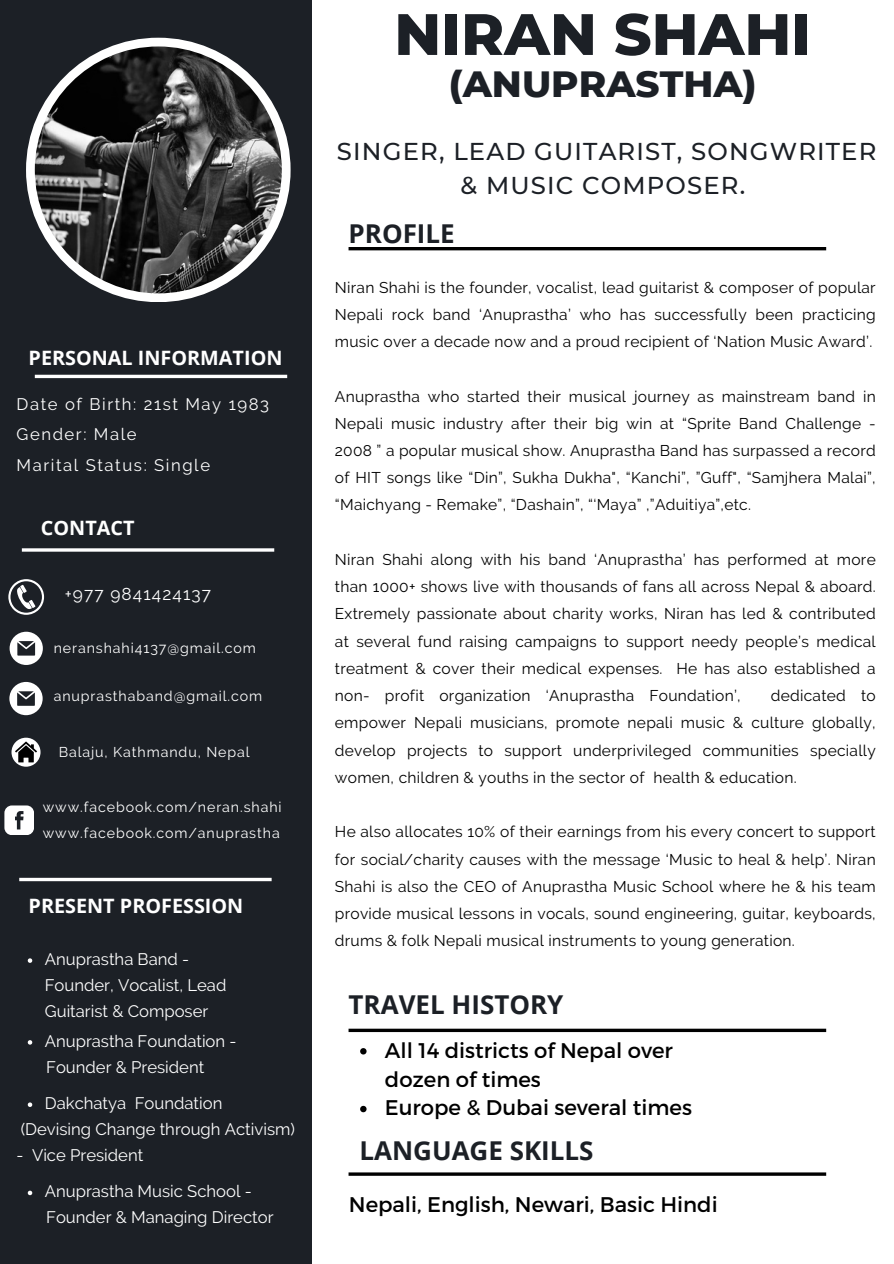
<style>
.page{position:relative;width:894px;height:1264px;background:#fff}
.page>*{position:absolute;margin:0;border:0;box-sizing:border-box;transform-origin:0 0}
.t1{font:800 58.2px "Montserrat";color:#1c2026}
.t2{font:800 37.2px "Montserrat";color:#1c2026}
.t3{font:700 25.95px "Open Sans";color:#1c2026}
.t4{font:500 24.3px "Montserrat";letter-spacing:.045em;color:#1c2026}
.t5{font:21.15px/28.8px "Montserrat";color:#000}
.t6{font:700 19.8px "Open Sans";color:#fff}
.t7{font:17.25px "Raleway";letter-spacing:.065em;color:#fff}
.t8{font:16.65px/25.8px "Raleway";color:#fff}
.t9{font:16.65px/30.3px "Raleway";letter-spacing:.095em;color:#fff}
.t10{font:15.6px/27.2px "Raleway";letter-spacing:.015em;color:#000;text-align:justify}
.t11{font:14.25px "Raleway";letter-spacing:.065em;color:#fff}
</style>
<div class="page">
<div style="left:0;top:0;width:312px;height:1263px;background:#1c2026"></div>
<div style="left:26px;top:38px;width:264px;height:264px;background:#fff;border-radius:50%"></div>
<img style="left:35px;top:46px;width:247px;height:247px;border-radius:50%">
<hr style="left:348px;top:247px;width:478px;height:3px;background:#000">
<svg style="left:19px;top:877px;width:252px;height:4px"></svg>
<hr style="left:35px;top:375px;width:252px;height:3px;background:#fff">
<svg style="left:348px;top:1028px;width:478px;height:4px;background:#2b2b2b"></svg>
<svg style="left:8px;top:579px;width:36px;height:36px"></svg>
<svg style="left:10px;top:631px;width:33px;height:34px"></svg>
<svg style="left:12px;top:737px;width:29px;height:29px"></svg>
<svg style="left:15px;top:741px;width:22px;height:21px"></svg>
<svg style="left:9px;top:682px;width:34px;height:33px"></svg>
<svg style="left:4px;top:805px;width:30px;height:29px"></svg>
<hr style="left:22px;top:548px;width:252px;height:3px;background:#fff">
<hr style="left:348px;top:1172px;width:478px;height:3px;background:#000">
<svg style="left:360px;top:1048px;width:6px;height:6px"></svg>
<svg style="left:360px;top:1105px;width:6px;height:7px"></svg>
<svg style="left:28px;top:958px;width:4px;height:4px"></svg>
<svg style="left:28px;top:1040px;width:4px;height:4px"></svg>
<svg style="left:28px;top:1102px;width:4px;height:4px"></svg>
<svg style="left:28px;top:1190px;width:4px;height:5px"></svg>
<p class="t6" style="left:29px;top:344px;width:255px">PERSONAL INFORMATION</p>
<h5 class="t9" style="left:16px;top:389px;width:254px">Date of Birth: 21st May 1983<br>Gender: Male<br>Marital Status: Single</h5>
<h5 class="t6" style="left:41px;top:514px;width:95px">CONTACT</h5>
<h3 class="t7" style="left:65px;top:583px;width:148px">+977 9841424137</h3>
<p class="t11" style="left:54px;top:639px;width:204px">neranshahi4137@gmail.com</p>
<p class="t11" style="left:54px;top:688px;width:210px">anuprasthaband@gmail.com</p>
<h5 class="t11" style="left:59px;top:743px;width:192px">Balaju, Kathmandu, Nepal</h5>
<h5 class="t11" style="left:43px;top:799px;width:240px">www.facebook.com/neran.shahi</h5>
<h1 class="t11" style="left:43px;top:824px;width:238px">www.facebook.com/anuprastha</h1>
<p class="t6" style="left:29px;top:892px;width:216px">PRESENT PROFESSION</p>
<p class="t8" style="left:45px;top:946px;width:183px">Anuprastha Band -<br>Founder, Vocalist, Lead<br>Guitarist &amp; Composer</p>
<h2 class="t8" style="left:45px;top:1028px;width:193px">Anuprastha Foundation -</h2>
<p class="t8" style="left:46px;top:1053px;width:159px">Founder &amp; President</p>
<h2 class="t8" style="left:45px;top:1090px;width:179px">Dakchatya Foundation</h2>
<h5 class="t8" style="left:21px;top:1116px;width:275px">(Devising Change through Activism)</h5>
<h5 class="t8" style="left:16px;top:1142px;width:128px">- Vice President</h5>
<h5 class="t8" style="left:45px;top:1178px;width:208px">Anuprastha Music School -</h5>
<h5 class="t8" style="left:46px;top:1204px;width:229px">Founder &amp; Managing Director</h5>
<h3 class="t1" style="left:394px;top:-1px;width:418px">NIRAN SHAHI</h3>
<h3 class="t2" style="left:449px;top:61px;width:309px">(ANUPRASTHA)</h3>
<h3 class="t4" style="left:337px;top:137px;width:541px">SINGER, LEAD GUITARIST, SONGWRITER</h3>
<p class="t4" style="left:460px;top:170px;width:286px">&amp; MUSIC COMPOSER.</p>
<h5 class="t3" style="left:348px;top:215px;width:108px">PROFILE</h5>
<p class="t10" style="left:335px;top:273px;width:542px">Niran Shahi is the founder, vocalist, lead guitarist &amp; composer of popular Nepali rock band ‘Anuprastha’ who has successfully been practicing music over a decade now and a proud recipient of ‘Nation Music Award’.</p>
<p class="t10" style="left:335px;top:382px;width:542px">Anuprastha who started their musical journey as mainstream band in Nepali music industry after their big win at “Sprite Band Challenge - 2008 ” a popular musical show. Anuprastha Band has surpassed a record of HIT songs like “Din”, Sukha Dukha", “Kanchi”, ”Guff", “Samjhera Malai”, “Maichyang - Remake”, “Dashain”, “‘Maya” ,”Aduitiya”,etc.</p>
<p class="t10" style="left:335px;top:546px;width:542px">Niran Shahi along with his band ‘Anuprastha’ has performed at more than 1000+ shows live with thousands of fans all across Nepal &amp; aboard.<br>Extremely passionate about charity works, Niran has led &amp; contributed at several fund raising campaigns to support needy people’s medical treatment &amp; cover their medical expenses. He has also established a non- profit organization ‘Anuprastha Foundation’,</p>
<p class="t10" style="left:335px;top:682px;width:542px;text-indent:436px">dedicated to empower Nepali musicians, promote nepali music &amp; culture globally, develop projects to support underprivileged communities specially women, children &amp; youths in the sector of health &amp; education.</p>
<p class="t10" style="left:335px;top:818px;width:542px">He also allocates 10% of their earnings from his every concert to support for social/charity causes with the message ‘Music to heal &amp; help’. Niran Shahi is also the CEO of Anuprastha Music School where he &amp; his team provide musical lessons in vocals, sound engineering, guitar, keyboards, drums &amp; folk Nepali musical instruments to young generation.</p>
<p class="t3" style="left:348px;top:986px;width:216px">TRAVEL HISTORY</p>
<p class="t5" style="left:385px;top:1034px;width:289px">All 14 districts of Nepal over dozen of times</p>
<p class="t5" style="left:385px;top:1092px;width:308px">Europe &amp; Dubai several times</p>
<h2 class="t3" style="left:359px;top:1132px;width:235px">LANGUAGE SKILLS</h2>
<p class="t5" style="left:349px;top:1189px;width:370px">Nepali, English, Newari, Basic Hindi</p>
</div>
